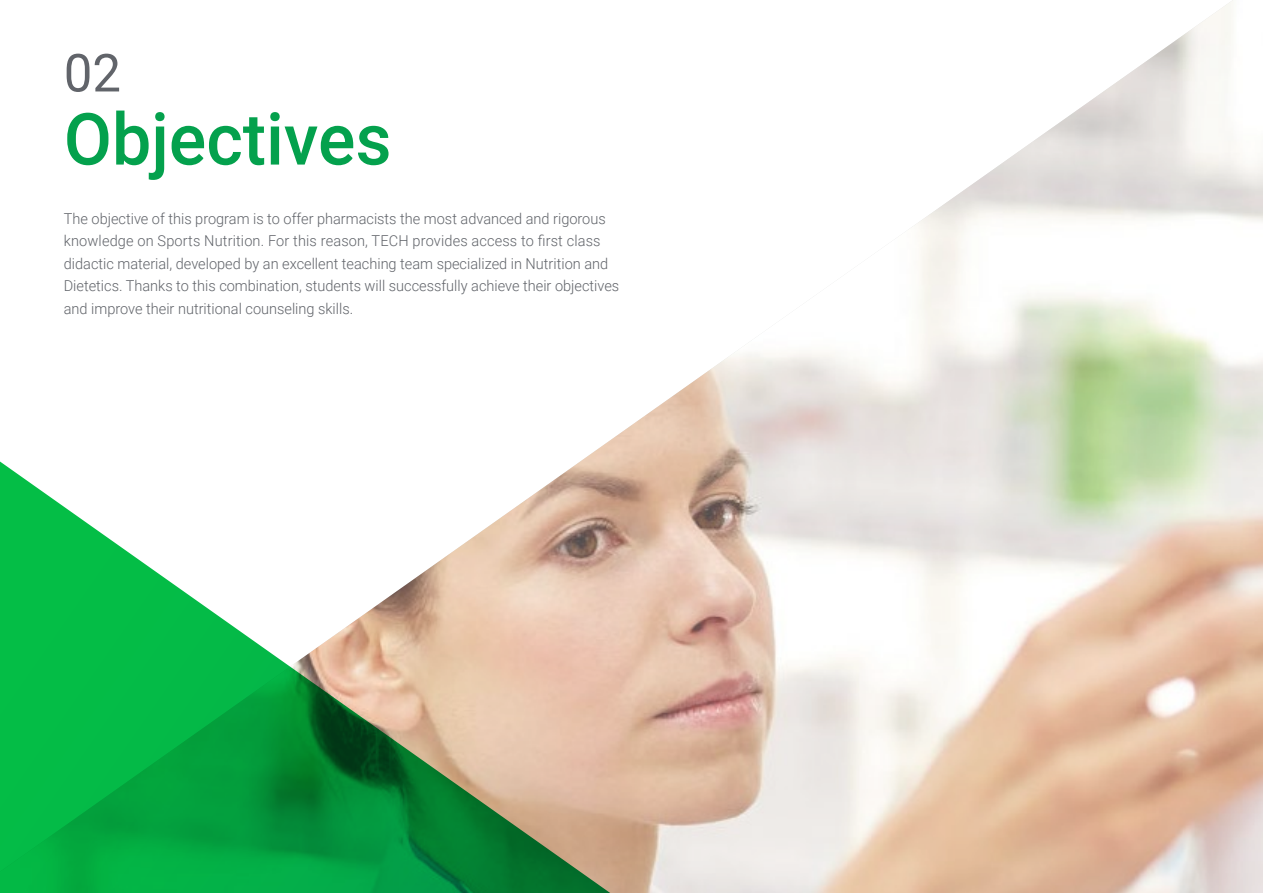
<style>
.page{position:relative;width:1263px;height:893px;background:#fff}
.page>*{position:absolute;margin:0;border:0;box-sizing:border-box;transform-origin:0 0}
.t1{font:500 72px "Roboto";color:#04a14d}
.t2{font:52.5px "Roboto";color:#61646a}
.t3{font:300 15px/22.5px "Roboto";color:#61646a}
</style>
<div class="page">
<img style="left:602px;top:0;width:661px;height:893px">
<svg style="left:0;top:446px;width:640px;height:447px"></svg>
<h2 class="t2" style="left:64px;top:36px;width:59px">02</h2>
<h1 class="t1" style="left:64px;top:89px;width:329px">Objectives</h1>
<p class="t3" style="left:64px;top:207px;width:557px">The objective of this program is to offer pharmacists the most advanced and rigorous knowledge on Sports Nutrition. For this reason, TECH provides access to first class didactic material, developed by an excellent teaching team specialized in Nutrition and Dietetics. Thanks to this combination, students will successfully achieve their objectives and improve their nutritional counseling skills.</p>
</div>
